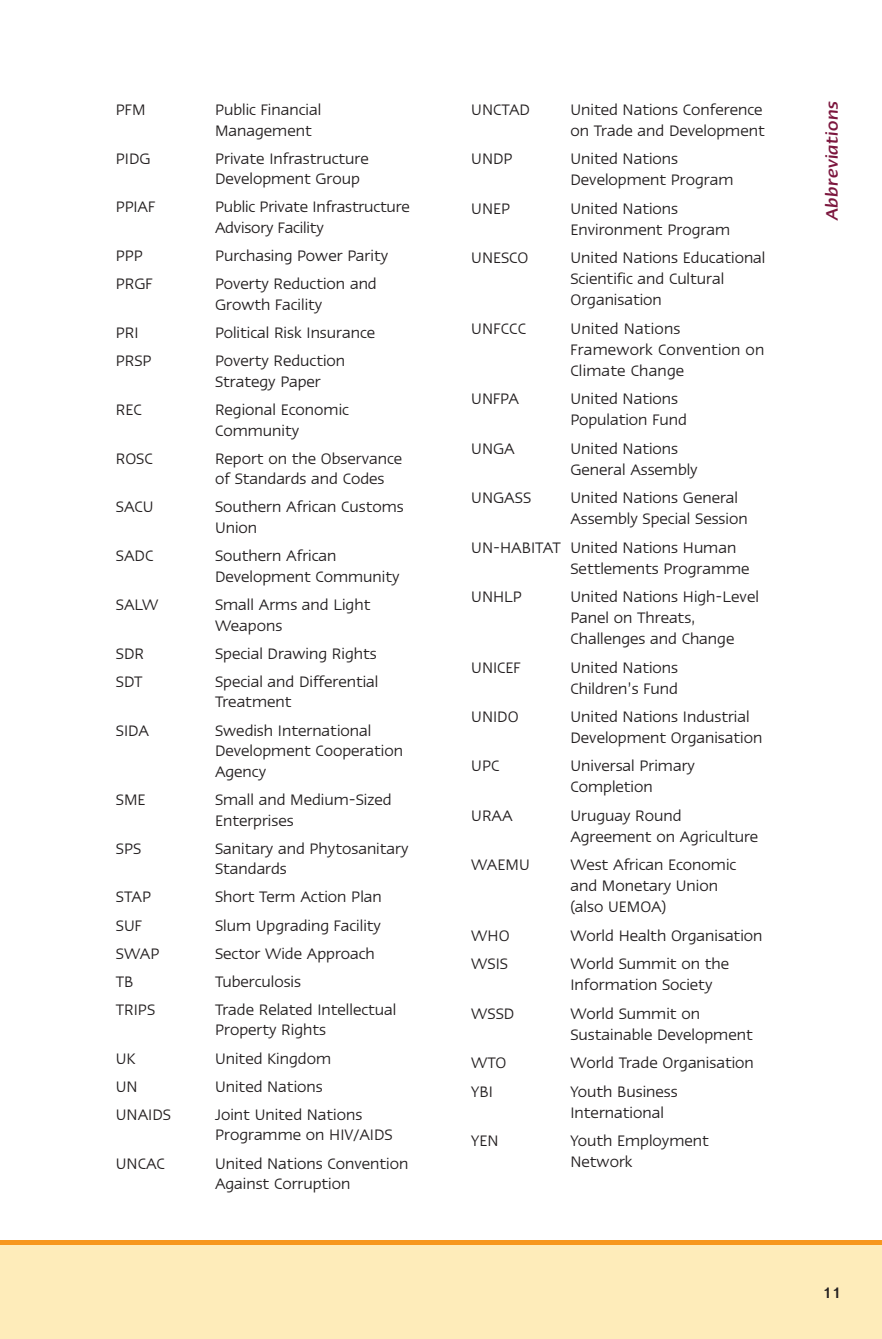
<style>
.page{position:relative;width:882px;height:1339px;background:#fff}
.page>*{position:absolute;margin:0;border:0;box-sizing:border-box;transform-origin:0 0}
.t1{font:italic 500 19.25px "Linotype Ergo";letter-spacing:.015em;color:#7c173e}
.t2{font:17.5px/21px "Linotype Ergo";color:#231f20}
.t3{font:500 17.5px "Linotype Ergo";color:#231f20}
</style>
<div class="page">
<div style="left:0;top:1240px;width:882px;height:99px;background:#feecba"></div>
<div style="left:0;top:1240px;width:882px;height:5px;background:#f7971d"></div>
<p class="t2" style="left:116px;top:100px;width:31px">PFM</p>
<p class="t2" style="left:215px;top:100px;width:108px">Public Financial<br>Management</p>
<p class="t2" style="left:116px;top:149px;width:36px">PIDG</p>
<p class="t2" style="left:215px;top:149px;width:155px">Private Infrastructure<br>Development Group</p>
<p class="t2" style="left:116px;top:198px;width:41px">PPIAF</p>
<p class="t2" style="left:215px;top:198px;width:196px">Public Private Infrastructure<br>Advisory Facility</p>
<p class="t2" style="left:116px;top:246px;width:29px">PPP</p>
<p class="t2" style="left:215px;top:246px;width:175px">Purchasing Power Parity</p>
<p class="t2" style="left:116px;top:275px;width:38px">PRGF</p>
<p class="t2" style="left:215px;top:275px;width:163px">Poverty Reduction and<br>Growth Facility</p>
<p class="t2" style="left:116px;top:323px;width:24px">PRI</p>
<p class="t2" style="left:215px;top:323px;width:162px">Political Risk Insurance</p>
<p class="t2" style="left:116px;top:351px;width:37px">PRSP</p>
<p class="t2" style="left:215px;top:352px;width:132px">Poverty Reduction<br>Strategy Paper</p>
<p class="t2" style="left:116px;top:400px;width:27px">REC</p>
<p class="t2" style="left:215px;top:400px;width:135px">Regional Economic<br>Community</p>
<p class="t2" style="left:116px;top:449px;width:38px">ROSC</p>
<p class="t2" style="left:215px;top:449px;width:189px">Report on the Observance of Standards and Codes</p>
<p class="t2" style="left:116px;top:498px;width:39px">SACU</p>
<p class="t2" style="left:215px;top:498px;width:190px">Southern African Customs<br>Union</p>
<p class="t2" style="left:116px;top:546px;width:39px">SADC</p>
<p class="t2" style="left:215px;top:547px;width:186px">Southern African<br>Development Community</p>
<p class="t2" style="left:116px;top:595px;width:44px">SALW</p>
<p class="t2" style="left:215px;top:595px;width:157px">Small Arms and Light<br>Weapons</p>
<p class="t2" style="left:116px;top:644px;width:30px">SDR</p>
<p class="t2" style="left:215px;top:644px;width:163px">Special Drawing Rights</p>
<p class="t2" style="left:116px;top:672px;width:28px">SDT</p>
<p class="t2" style="left:215px;top:672px;width:165px">Special and Differential<br>Treatment</p>
<p class="t2" style="left:116px;top:721px;width:35px">SIDA</p>
<p class="t2" style="left:215px;top:721px;width:189px">Swedish International<br>Development Cooperation<br>Agency</p>
<p class="t2" style="left:116px;top:790px;width:31px">SME</p>
<p class="t2" style="left:215px;top:790px;width:178px">Small and Medium-Sized<br>Enterprises</p>
<p class="t2" style="left:116px;top:839px;width:27px">SPS</p>
<p class="t2" style="left:215px;top:839px;width:195px">Sanitary and Phytosanitary<br>Standards</p>
<p class="t2" style="left:116px;top:888px;width:37px">STAP</p>
<p class="t2" style="left:215px;top:888px;width:168px">Short Term Action Plan</p>
<p class="t2" style="left:116px;top:916px;width:28px">SUF</p>
<p class="t2" style="left:215px;top:916px;width:168px">Slum Upgrading Facility</p>
<p class="t2" style="left:116px;top:944px;width:45px">SWAP</p>
<p class="t2" style="left:215px;top:944px;width:161px">Sector Wide Approach</p>
<p class="t2" style="left:116px;top:972px;width:19px">TB</p>
<p class="t2" style="left:215px;top:972px;width:88px">Tuberculosis</p>
<p class="t2" style="left:116px;top:1000px;width:41px">TRIPS</p>
<p class="t2" style="left:215px;top:1000px;width:183px">Trade Related Intellectual<br>Property Rights</p>
<p class="t2" style="left:116px;top:1049px;width:21px">UK</p>
<p class="t2" style="left:215px;top:1049px;width:118px">United Kingdom</p>
<p class="t2" style="left:116px;top:1077px;width:23px">UN</p>
<p class="t2" style="left:215px;top:1077px;width:109px">United Nations</p>
<p class="t2" style="left:116px;top:1105px;width:57px">UNAIDS</p>
<p class="t2" style="left:215px;top:1105px;width:179px">Joint United Nations<br>Programme on HIV/AIDS</p>
<p class="t2" style="left:116px;top:1154px;width:51px">UNCAC</p>
<p class="t2" style="left:215px;top:1154px;width:195px">United Nations Convention<br>Against Corruption</p>
<p class="t2" style="left:471px;top:100px;width:60px">UNCTAD</p>
<p class="t2" style="left:570px;top:100px;width:196px">United Nations Conference on Trade and Development</p>
<p class="t2" style="left:471px;top:150px;width:43px">UNDP</p>
<p class="t2" style="left:570px;top:150px;width:165px">United Nations<br>Development Program</p>
<p class="t2" style="left:471px;top:199px;width:40px">UNEP</p>
<p class="t2" style="left:570px;top:199px;width:161px">United Nations<br>Environment Program</p>
<p class="t2" style="left:471px;top:249px;width:59px">UNESCO</p>
<p class="t2" style="left:570px;top:249px;width:197px">United Nations Educational<br>Scientific and Cultural<br>Organisation</p>
<p class="t2" style="left:471px;top:319px;width:56px">UNFCCC</p>
<p class="t2" style="left:570px;top:319px;width:196px">United Nations<br>Framework Convention on<br>Climate Change</p>
<p class="t2" style="left:471px;top:389px;width:49px">UNFPA</p>
<p class="t2" style="left:570px;top:389px;width:118px">United Nations<br>Population Fund</p>
<p class="t2" style="left:471px;top:439px;width:45px">UNGA</p>
<p class="t2" style="left:570px;top:439px;width:129px">United Nations<br>General Assembly</p>
<p class="t2" style="left:471px;top:488px;width:61px">UNGASS</p>
<p class="t2" style="left:570px;top:488px;width:179px">United Nations General<br>Assembly Special Session</p>
<p class="t2" style="left:570px;top:538px;width:181px;text-indent:-99px">UN-HABITAT United Nations Human<br>Settlements Programme</p>
<p class="t2" style="left:471px;top:587px;width:52px">UNHLP</p>
<p class="t2" style="left:570px;top:587px;width:190px">United Nations High-Level<br>Panel on Threats,<br>Challenges and Change</p>
<p class="t2" style="left:471px;top:658px;width:51px">UNICEF</p>
<p class="t2" style="left:570px;top:658px;width:109px">United Nations<br>Children’s Fund</p>
<p class="t2" style="left:471px;top:707px;width:49px">UNIDO</p>
<p class="t2" style="left:570px;top:707px;width:193px">United Nations Industrial<br>Development Organisation</p>
<p class="t2" style="left:471px;top:757px;width:30px">UPC</p>
<p class="t2" style="left:570px;top:757px;width:126px">Universal Primary<br>Completion</p>
<p class="t2" style="left:471px;top:806px;width:43px">URAA</p>
<p class="t2" style="left:570px;top:806px;width:189px">Uruguay Round<br>Agreement on Agriculture</p>
<p class="t2" style="left:471px;top:855px;width:60px">WAEMU</p>
<p class="t2" style="left:570px;top:855px;width:167px">West African Economic and Monetary Union (also UEMOA)</p>
<p class="t2" style="left:471px;top:926px;width:40px">WHO</p>
<p class="t2" style="left:570px;top:926px;width:194px">World Health Organisation</p>
<p class="t2" style="left:471px;top:954px;width:38px">WSIS</p>
<p class="t2" style="left:570px;top:954px;width:160px">World Summit on the<br>Information Society</p>
<p class="t2" style="left:471px;top:1004px;width:45px">WSSD</p>
<p class="t2" style="left:570px;top:1004px;width:184px">World Summit on<br>Sustainable Development</p>
<p class="t2" style="left:471px;top:1053px;width:37px">WTO</p>
<p class="t2" style="left:570px;top:1053px;width:185px">World Trade Organisation</p>
<p class="t2" style="left:471px;top:1082px;width:23px">YBI</p>
<p class="t2" style="left:570px;top:1082px;width:109px">Youth Business<br>International</p>
<p class="t2" style="left:471px;top:1131px;width:29px">YEN</p>
<p class="t2" style="left:570px;top:1131px;width:140px">Youth Employment<br>Network</p>
<p class="t1" style="left:825px;top:220px;width:121px;rotate:-90deg">Abbreviations</p>
<p class="t3" style="left:823px;top:1286px;width:20px">11</p>
</div>
